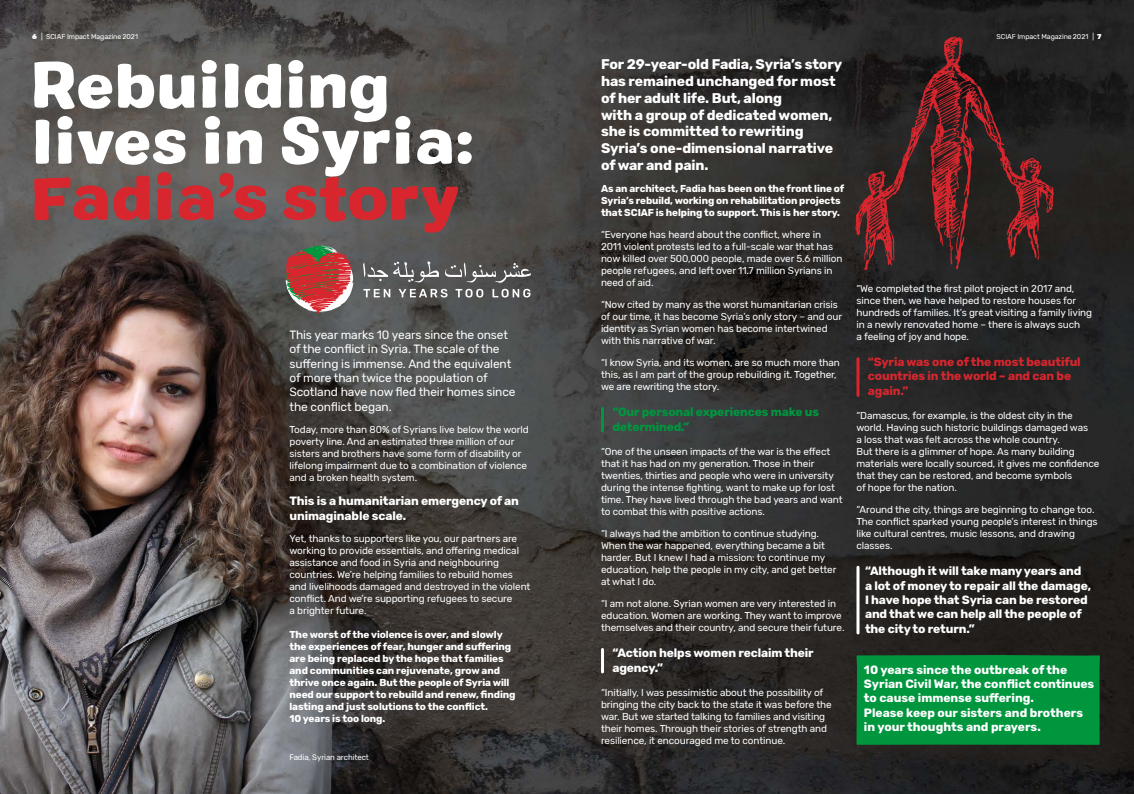
<style>
.page{position:relative;width:1134px;height:794px;background:#fff}
.page>*{position:absolute;margin:0;border:0;box-sizing:border-box;transform-origin:0 0}
.t1{font:61px/56px "Colby St Blk";color:#fff}
.t2{font:61px "Colby St Blk";color:#d8262e}
.t3{font:700 14px/16.8px "Rubik";letter-spacing:-.01em;color:#fff}
.t4{font:700 12px/14.4px "Rubik";letter-spacing:-.01em;color:#fff}
.t5{font:12px/14.4px "Rubik";letter-spacing:-.01em;color:#fff}
.t6{font:700 12px/14.4px "Rubik";letter-spacing:-.01em;color:#d8262e}
.t7{font:700 12px/14.4px "Rubik";letter-spacing:-.01em;color:#00963e}
.t8{font:10px/12px "Rubik";letter-spacing:-.01em;color:#fff}
.t9{font:700 10px/12px "Rubik";letter-spacing:-.01em;color:#fff}
.t10{font:8px "Rubik";letter-spacing:-.01em;color:#fff}
.t11{font:7px "Rubik";letter-spacing:-.01em;color:#fff}
.s1{font-weight:900}
</style>
<div class="page">
<img style="left:0;top:0;width:1134px;height:794px">
<hr style="left:601px;top:408px;width:3px;height:23px;background:#00963e">
<hr style="left:601px;top:649px;width:3px;height:23px;background:#fff">
<hr style="left:856px;top:359px;width:3px;height:36px;background:#d8262e">
<hr style="left:856px;top:567px;width:3px;height:66px;background:#fff">
<svg style="left:855px;top:37px;width:199px;height:233px;background:#3f2121"></svg>
<svg style="left:935px;top:220px;width:3px;height:9px"></svg>
<svg style="left:865px;top:250px;width:9px;height:11px"></svg>
<svg style="left:1037px;top:200px;width:3px;height:7px"></svg>
<svg style="left:953px;top:233px;width:5px;height:8px"></svg>
<svg style="left:969px;top:83px;width:8px;height:5px"></svg>
<svg style="left:954px;top:91px;width:2px;height:8px"></svg>
<svg style="left:955px;top:210px;width:4px;height:7px"></svg>
<svg style="left:960px;top:169px;width:5px;height:3px"></svg>
<svg style="left:935px;top:170px;width:2px;height:8px"></svg>
<svg style="left:939px;top:107px;width:20px;height:42px"></svg>
<svg style="left:871px;top:182px;width:6px;height:2px"></svg>
<svg style="left:936px;top:72px;width:6px;height:2px"></svg>
<div style="left:856px;top:655px;width:244px;height:90px;background:#00963e"></div>
<svg style="left:284px;top:243px;width:71px;height:70px;background:#a35954"></svg>
<svg style="left:363px;top:289px;width:27px;height:8px"></svg>
<svg style="left:399px;top:289px;width:48px;height:8px"></svg>
<svg style="left:455px;top:289px;width:28px;height:8px"></svg>
<svg style="left:492px;top:289px;width:38px;height:8px"></svg>
<svg style="left:363px;top:261px;width:168px;height:22px;background:#6b6b6b"></svg>
<p class="t11" style="left:32px;top:33px;width:107px"><span class="s1">6</span> | SCIAF Impact Magazine 2021</p>
<p class="t11" style="left:996px;top:33px;width:107px">SCIAF Impact Magazine 2021 | <span class="s1">7</span></p>
<h1 class="t1" style="left:31px;top:59px;width:444px">Rebuilding lives in Syria:</h1>
<h2 class="t3" style="left:601px;top:56px;width:243px">For 29-year-old Fadia, Syria’s story has remained unchanged for most of her adult life. But, along<br>with a group of dedicated women, she is committed to rewriting<br>Syria’s one-dimensional narrative of war and pain.</h2>
<p class="t9" style="left:601px;top:183px;width:245px">As an architect, Fadia has been on the front line of<br>Syria’s rebuild, working on rehabilitation projects that SCIAF is helping to support. This is her story.</p>
<p class="t8" style="left:601px;top:229px;width:243px">“Everyone has heard about the conflict, where in 2011 violent protests led to a full-scale war that has now killed over 500,000 people, made over 5.6 million people refugees, and left over 11.7 million Syrians in need of aid.</p>
<p class="t8" style="left:601px;top:299px;width:243px">“Now cited by many as the worst humanitarian crisis of our time, it has become Syria’s only story – and our identity as Syrian women has become intertwined with this narrative of war.</p>
<p class="t8" style="left:601px;top:357px;width:240px">“I know Syria, and its women, are so much more than this, as I am part of the group rebuilding it. Together, we are rewriting the story.</p>
<p class="t7" style="left:612px;top:405px;width:208px">“Our personal experiences make us determined.”</p>
<p class="t8" style="left:601px;top:445px;width:243px">“One of the unseen impacts of the war is the effect that it has had on my generation. Those in their twenties, thirties and people who were in university during the intense fighting, want to make up for lost time. They have lived through the bad years and want to combat this with positive actions.</p>
<p class="t8" style="left:601px;top:527px;width:237px">“I always had the ambition to continue studying.<br>When the war happened, everything became a bit harder. But I knew I had a mission: to continue my education, help the people in my city, and get better at what I do.</p>
<p class="t8" style="left:601px;top:597px;width:245px">“I am not alone. Syrian women are very interested in education. Women are working. They want to improve themselves and their country, and secure their future.</p>
<p class="t4" style="left:612px;top:646px;width:203px">“Action helps women reclaim their agency.”</p>
<p class="t8" style="left:601px;top:686px;width:232px">“Initially, I was pessimistic about the possibility of bringing the city back to the state it was before the war. But we started talking to families and visiting their homes. Through their stories of strength and resilience, it encouraged me to continue.</p>
<h1 class="t2" style="left:31px;top:157px;width:430px">Fadia’s story</h1>
<p class="t8" style="left:856px;top:282px;width:237px">“We completed the first pilot project in 2017 and, since then, we have helped to restore houses for hundreds of families. It’s great visiting a family living in a newly renovated home – there is always such<br>a feeling of joy and hope.</p>
<p class="t6" style="left:868px;top:355px;width:214px">“Syria was one of the most beautiful countries in the world – and can be again.”</p>
<p class="t8" style="left:856px;top:409px;width:244px">“Damascus, for example, is the oldest city in the world. Having such historic buildings damaged was<br>a loss that was felt across the whole country.<br>But there is a glimmer of hope. As many building materials were locally sourced, it gives me confidence that they can be restored, and become symbols<br>of hope for the nation.</p>
<p class="t8" style="left:856px;top:503px;width:243px">“Around the city, things are beginning to change too.<br>The conflict sparked young people’s interest in things like cultural centres, music lessons, and drawing classes.</p>
<p class="t4" style="left:865px;top:564px;width:228px">“Although it will take many years and a lot of money to repair all the damage, I have hope that Syria can be restored and that we can help all the people of the city to return.”</p>
<p class="t4" style="left:864px;top:662px;width:232px">10 years since the outbreak of the Syrian Civil War, the conflict continues to cause immense suffering.<br>Please keep our sisters and brothers in your thoughts and prayers.</p>
<p class="t5" style="left:289px;top:328px;width:228px">This year marks 10 years since the onset of the conflict in Syria. The scale of the suffering is immense. And the equivalent of more than twice the population of Scotland have now fled their homes since the conflict began.</p>
<p class="t8" style="left:289px;top:423px;width:241px">Today, more than 80% of Syrians live below the world poverty line. And an estimated three million of our sisters and brothers have some form of disability or lifelong impairment due to a combination of violence and a broken health system.</p>
<p class="t4" style="left:289px;top:494px;width:231px">This is a humanitarian emergency of an unimaginable scale.</p>
<p class="t8" style="left:289px;top:532px;width:242px">Yet, thanks to supporters like you, our partners are working to provide essentials, and offering medical assistance and food in Syria and neighbouring countries. We’re helping families to rebuild homes and livelihoods damaged and destroyed in the violent conflict. And we’re supporting refugees to secure<br>a brighter future.</p>
<p class="t9" style="left:289px;top:628px;width:228px">The worst of the violence is over, and slowly the experiences of fear, hunger and suffering are being replaced by the hope that families and communities can rejuvenate, grow and thrive once again. But the people of Syria will need our support to rebuild and renew, finding lasting and just solutions to the conflict.<br>10 years is too long.</p>
<p class="t10" style="left:289px;top:752px;width:81px">Fadia, Syrian architect</p>
</div>
